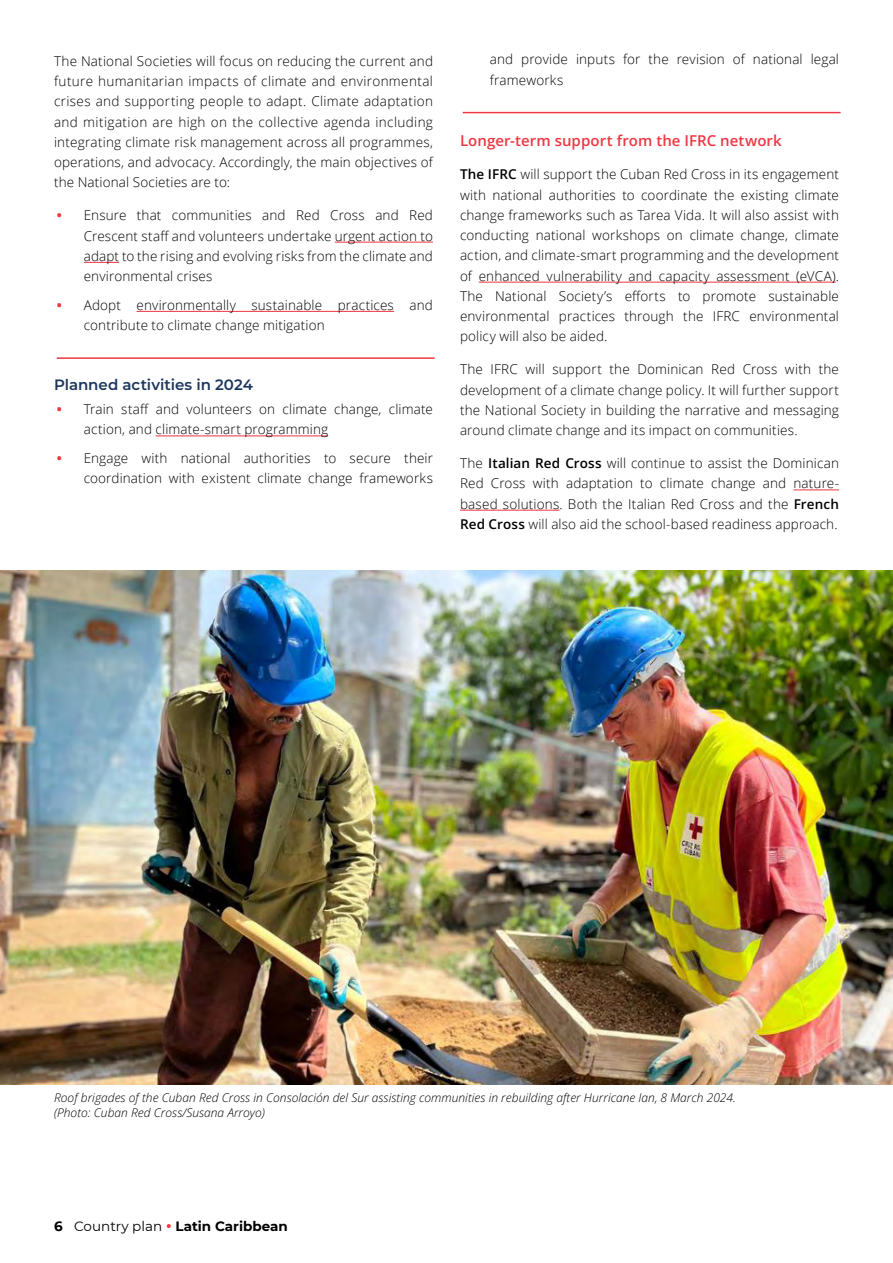
<style>
.page{position:relative;width:893px;height:1263px;background:#fff}
.page>*{position:absolute;margin:0;border:0;box-sizing:border-box;transform-origin:0 0}
.t1{font:600 15px "Open Sans";letter-spacing:.005em;color:#ef3743}
.t2{font:600 15px "Montserrat";color:#1b365d}
.t3{font:300 13.5px/20.2px "Open Sans";letter-spacing:.01em;color:#000;text-align:justify}
.t4{font:700 13.5px "Montserrat";color:#000}
.t5{font:italic 300 12px/15px "Open Sans";color:#000}
.s1{font-weight:700;color:#f33540}
.s2{font-weight:600}
.s3{font-weight:400}
.s4{color:#f33540}
</style>
<div class="page">
<hr style="left:335px;top:242px;width:98px;height:1px;background:#ef3340">
<hr style="left:84px;top:262px;width:35px;height:1px;background:#ef3340">
<hr style="left:137px;top:311px;width:257px;height:1px;background:#ef3340">
<hr style="left:156px;top:435px;width:172px;height:1px;background:#ef3340">
<hr style="left:57px;top:357px;width:378px;height:2px;background:#ef3743">
<hr style="left:479px;top:282px;width:357px;height:1px;background:#ef3340">
<hr style="left:793px;top:489px;width:46px;height:1px;background:#ef3340">
<hr style="left:460px;top:510px;width:99px;height:1px;background:#ef3340">
<hr style="left:463px;top:112px;width:378px;height:1px;background:#ef3743">
<img style="left:0;top:571px;width:893px;height:513px">
<p class="t3" style="left:54px;top:50px;width:380px">The National Societies will focus on reducing the current and future humanitarian impacts of climate and environmental crises and supporting people to adapt. Climate adaptation and mitigation are high on the collective agenda including integrating climate risk management across all programmes, operations, and advocacy. Accordingly, the main objectives of the National Societies are to:</p>
<p class="t3" style="left:84px;top:205px;width:351px;text-indent:-27px"><span class="s1">•</span> Ensure that communities and Red Cross and Red Crescent staff and volunteers undertake urgent action to adapt to the rising and evolving risks from the climate and environmental crises</p>
<p class="t3" style="left:84px;top:294px;width:351px;text-indent:-27px"><span class="s1">•</span> Adopt environmentally sustainable practices and contribute to climate change mitigation</p>
<p class="t2" style="left:54px;top:374px;width:201px">Planned activities in 2024</p>
<p class="t3" style="left:84px;top:399px;width:351px;text-indent:-27px"><span class="s1">•</span> Train staff and volunteers on climate change, climate action, and climate-smart programming</p>
<p class="t3" style="left:57px;top:448px;width:378px;text-align:right"><span class="s1">•</span> Engage with national authorities to secure their coordination with existent climate change frameworks</p>
<p class="t3" style="left:490px;top:49px;width:351px">and provide inputs for the revision of national legal frameworks</p>
<p class="t1" style="left:460px;top:131px;width:323px">Longer-term support from the IFRC network</p>
<p class="t3" style="left:460px;top:164px;width:380px"><span class="s2">The IFRC</span> will support the Cuban Red Cross in its engagement with national authorities to coordinate the existing climate change frameworks such as Tarea Vida. It will also assist with conducting national workshops on climate change, climate action, and climate-smart programming and the development of enhanced vulnerability and capacity assessment (eVCA).<br>The National Society’s efforts to promote sustainable environmental practices through the IFRC environmental policy will also be aided.</p>
<p class="t3" style="left:460px;top:359px;width:380px">The IFRC will support the Dominican Red Cross with the development of a climate change policy. It will further support the National Society in building the narrative and messaging around climate change and its impact on communities.</p>
<p class="t3" style="left:460px;top:453px;width:380px">The <span class="s2">Italian Red Cross</span> will continue to assist the Dominican Red Cross with adaptation to climate change and nature&shy;based solutions. Both the Italian Red Cross and the <span class="s2">French Red Cross</span> will also aid the school-based readiness approach.</p>
<p class="t5" style="left:54px;top:1089px;width:683px">Roof brigades of the Cuban Red Cross in Consolación del Sur assisting communities in rebuilding after Hurricane Ian, 8 March 2024. (Photo: Cuban Red Cross/Susana Arroyo)</p>
<p class="t4" style="left:54px;top:1217px;width:235px">6 <span class="s3">Country plan</span> <span class="s4">•</span> Latin Caribbean</p>
</div>
